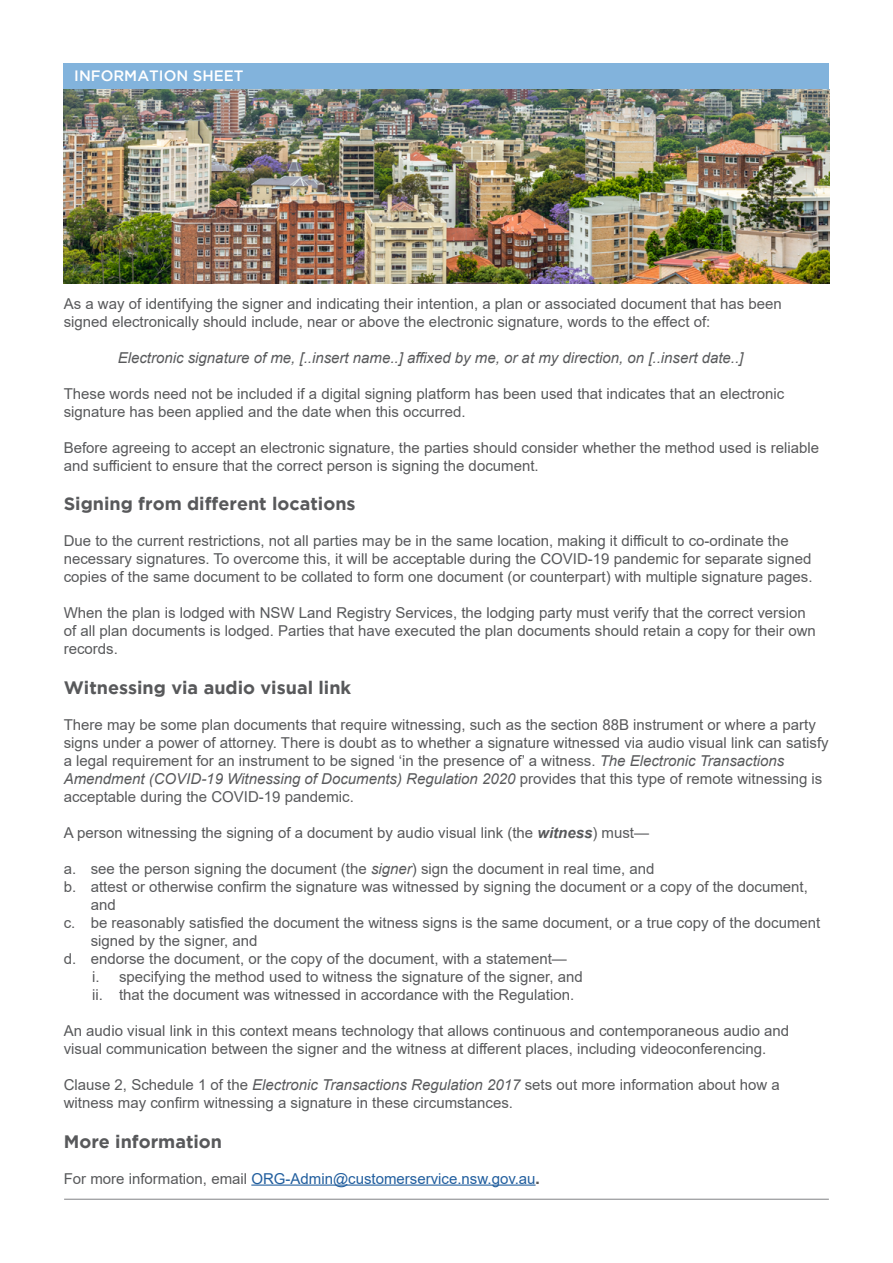
<style>
.page{position:relative;width:893px;height:1263px;background:#fff}
.page>*{position:absolute;margin:0;border:0;box-sizing:border-box;transform-origin:0 0}
.t1{font:700 18px "Gotham";color:#58595b}
.t2{font:15px/18px "Arial";color:#58595b}
.t3{font:italic 15px "Arial";color:#58595b}
.t4{font:15px "Arial";color:#215e9e}
.t5{font:500 15px "Gotham";color:#fff}
.s1{font-style:italic}
.s2{font-weight:700;font-style:italic}
.s3{color:#58595b}
.s4{font-family:"Gotham";font-weight:700;color:#58595b}
</style>
<div class="page">
<div style="left:64px;top:64px;width:765px;height:25px;background:#82b3dc"></div>
<hr style="left:251px;top:1184px;width:285px;height:1px;background:#215e9e">
<hr style="left:64px;top:1199px;width:765px;height:1px;background:#808285">
<img style="left:64px;top:89px;width:765px;height:194px">
<p class="t5" style="left:74px;top:67px;width:171px">INFORMATION SHEET</p>
<p class="t2" style="left:64px;top:294px;width:719px">As a way of identifying the signer and indicating their intention, a plan or associated document that has been signed electronically should include, near or above the electronic signature, words to the effect of:</p>
<p class="t3" style="left:118px;top:348px;width:627px">Electronic signature of me, [..insert name..] affixed by me, or at my direction, on [..insert date..]</p>
<p class="t2" style="left:64px;top:384px;width:722px">These words need not be included if a digital signing platform has been used that indicates that an electronic signature has been applied and the date when this occurred.</p>
<p class="t2" style="left:64px;top:438px;width:757px">Before agreeing to accept an electronic signature, the parties should consider whether the method used is reliable and sufficient to ensure that the correct person is signing the document.</p>
<p class="t1" style="left:64px;top:493px;width:293px">Signing from different locations</p>
<p class="t2" style="left:64px;top:532px;width:750px">Due to the current restrictions, not all parties may be in the same location, making it difficult to co-ordinate the necessary signatures. To overcome this, it will be acceptable during the COVID-19 pandemic for separate signed copies of the same document to be collated to form one document (or counterpart) with multiple signature pages.</p>
<p class="t2" style="left:64px;top:604px;width:754px">When the plan is lodged with NSW Land Registry Services, the lodging party must verify that the correct version of all plan documents is lodged. Parties that have executed the plan documents should retain a copy for their own records.</p>
<p class="t1" style="left:64px;top:677px;width:289px">Witnessing via audio visual link</p>
<p class="t2" style="left:64px;top:715px;width:766px">There may be some plan documents that require witnessing, such as the section 88B instrument or where a party signs under a power of attorney. There is doubt as to whether a signature witnessed via audio visual link can satisfy a legal requirement for an instrument to be signed ‘in the presence of’ a witness. <span class="s1">The Electronic Transactions Amendment (COVID-19 Witnessing of Documents) Regulation 2020</span> provides that this type of remote witnessing is acceptable during the COVID-19 pandemic.</p>
<p class="t2" style="left:64px;top:823px;width:587px">A person witnessing the signing of a document by audio visual link (the <span class="s2">witness</span>) must—</p>
<p class="t2" style="left:64px;top:859px;width:592px">a. see the person signing the document (the <span class="s1">signer</span>) sign the document in real time, and</p>
<p class="t2" style="left:64px;top:877px;width:745px">b. attest or otherwise confirm the signature was witnessed by signing the document or a copy of the document,</p>
<p class="t2" style="left:91px;top:895px;width:27px">and</p>
<p class="t2" style="left:64px;top:913px;width:758px">c. be reasonably satisfied the document the witness signs is the same document, or a true copy of the document</p>
<p class="t2" style="left:91px;top:931px;width:168px">signed by the signer, and</p>
<p class="t2" style="left:64px;top:949px;width:505px">d. endorse the document, or the copy of the document, with a statement—</p>
<p class="t2" style="left:92px;top:967px;width:492px">i. specifying the method used to witness the signature of the signer, and</p>
<p class="t2" style="left:92px;top:985px;width:484px">ii. that the document was witnessed in accordance with the Regulation.</p>
<p class="t2" style="left:64px;top:1021px;width:727px">An audio visual link in this context means technology that allows continuous and contemporaneous audio and visual communication between the signer and the witness at different places, including videoconferencing.</p>
<p class="t2" style="left:64px;top:1075px;width:717px">Clause 2, Schedule 1 of the <span class="s1">Electronic Transactions Regulation 2017</span> sets out more information about how a witness may confirm witnessing a signature in these circumstances.</p>
<p class="t1" style="left:64px;top:1131px;width:160px">More information</p>
<p class="t4" style="left:64px;top:1168px;width:478px"><span class="s3">For more information, email</span> ORG-Admin@customerservice.nsw.gov.au<span class="s4">.</span></p>
</div>
